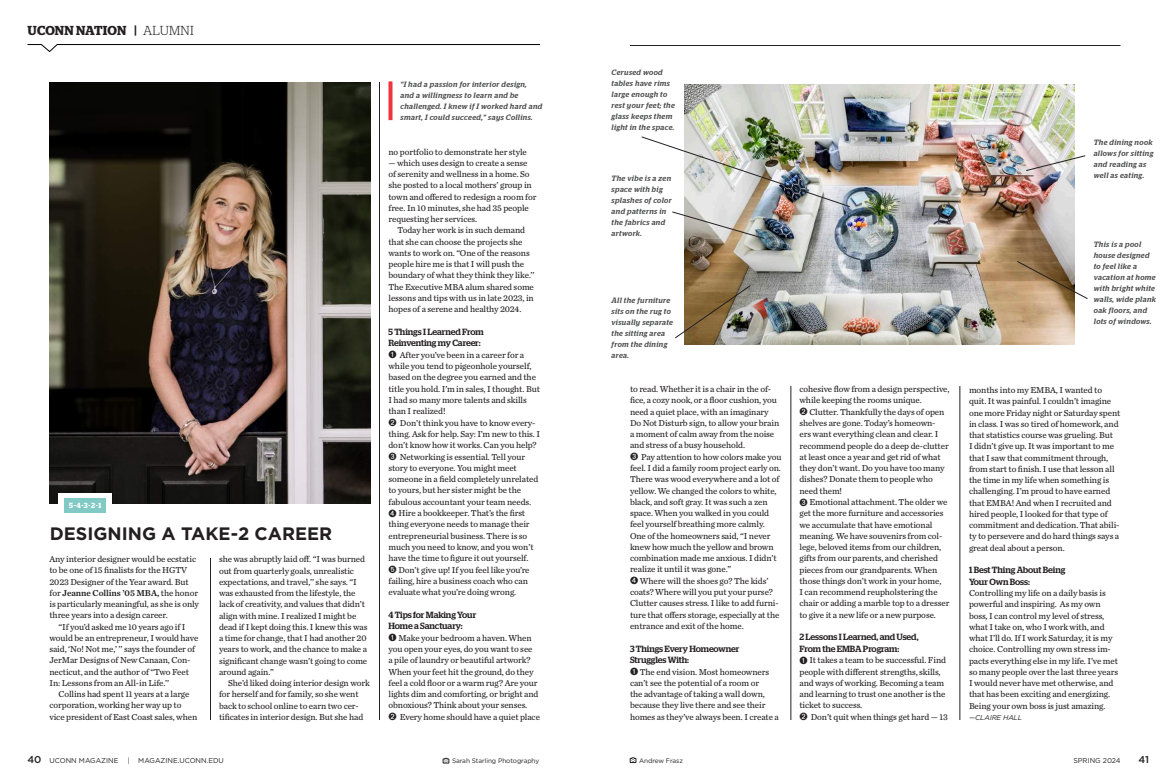
<style>
.page{position:relative;width:1170px;height:783px;background:#fff}
.page>*{position:absolute;margin:0;border:0;box-sizing:border-box;transform-origin:0 0}
.t1{font:700 18px "Gotham";color:#231f20}
.t2{font:600 13px "Stag";letter-spacing:.01em;color:#231f20}
.t3{font:500 10px "Gotham";color:#231f20}
.t4{font:9px/11.3px "Chronicle Text G3";letter-spacing:-.01em;color:#231f20}
.t5{font:500 9px/11.5px "Stag";letter-spacing:-.01em;color:#231f20}
.t6{font:9px "Chronicle Text G3 Semi";letter-spacing:-.01em;color:#231f20}
.t7{font:italic 500 7.7px/11px "Stag";letter-spacing:.05em;color:#4b4c4d}
.t8{font:600 7.5px "Stag";color:#fff}
.t9{font:7px "Gotham";color:#231f20}
.t10{font:italic 7px "Gotham";letter-spacing:-.01em;color:#231f20}
.t11{font:6.5px "Gotham";letter-spacing:-.01em;color:#231f20}
.s1{font-weight:300}
.s2{font-family:"Chronicle Text G3"}
.s3{font-weight:500;font-size:10px}
</style>
<div class="page">
<img style="left:684px;top:85px;width:391px;height:260px">
<img style="left:50px;top:82px;width:320px;height:422px">
<svg style="left:27px;top:44px;width:514px;height:9px"></svg>
<hr style="left:630px;top:45px;width:491px;height:1px;background:#231f20">
<hr style="left:210px;top:558px;width:1px;height:162px;background:#231f20">
<hr style="left:379px;top:82px;width:1px;height:638px;background:#231f20">
<svg style="left:443px;top:758px;width:6px;height:6px"></svg>
<svg style="left:388px;top:81px;width:4px;height:39px"></svg>
<div style="left:59px;top:493px;width:53px;height:21px;background:#fff"></div>
<div style="left:64px;top:498px;width:41px;height:14px;background:#81c9c5"></div>
<hr style="left:791px;top:386px;width:1px;height:334px;background:#231f20">
<hr style="left:960px;top:386px;width:1px;height:334px;background:#231f20">
<svg style="left:1016px;top:260px;width:72px;height:40px"></svg>
<svg style="left:1025px;top:155px;width:61px;height:17px"></svg>
<svg style="left:675px;top:284px;width:76px;height:55px;background:#938265"></svg>
<img style="left:641px;top:136px;width:210px;height:104px">
<svg style="left:630px;top:757px;width:6px;height:6px"></svg>
<h2 class="t2" style="left:28px;top:23px;width:168px">UCONN NATION | <span class="s1">ALUMNI</span></h2>
<p class="t7" style="left:400px;top:79px;width:143px">“I had a passion for interior design,<br>and a willingness to learn and be challenged. I knew if I worked hard and smart, I could succeed,” says Collins.</p>
<p class="t7" style="left:612px;top:67px;width:65px">Cerused wood tables have rims large enough to rest your feet; the glass keeps them light in the space.</p>
<p class="t7" style="left:1094px;top:137px;width:61px">The dining nook allows for sitting and reading as well as eating.</p>
<p class="t4" style="left:388px;top:146px;width:140px">no portfolio to demonstrate her style</p>
<p class="t4" style="left:388px;top:157px;width:149px">— which uses design to create a sense of serenity and wellness in a home. So she posted to a local mothers’ group in town and offered to redesign a room for free. In 10 minutes, she had 35 people requesting her services.</p>
<p class="t4" style="left:388px;top:224px;width:148px;text-indent:9px">Today her work is in such demand that she can choose the projects she wants to work on. “One of the reasons people hire me is that I will push the boundary of what they think they like.’’ The Executive MBA alum shared some lessons and tips with us in late 2023, in hopes of a serene and healthy 2024.</p>
<p class="t5" style="left:388px;top:326px;width:97px">5 Things I Learned From<br>Reinventing my Career:</p>
<p class="t4" style="left:388px;top:349px;width:153px">➊ After you’ve been in a career for a while you tend to pigeonhole yourself, based on the degree you earned and the title you hold. I’m in sales, I thought. But I had so many more talents and skills than I realized!<br>➋ Don’t think you have to know every&shy;thing. Ask for help. Say: I’m new to this. I don’t know how it works. Can you help?<br>➌ Networking is essential. Tell your story to everyone. You might meet someone in a field completely unrelated to yours, but her sister might be the fabulous accountant your team needs.<br>➍ Hire a bookkeeper. That’s the first thing everyone needs to manage their entrepreneurial business. There is so much you need to know, and you won’t have the time to figure it out yourself.<br>➎ Don’t give up! If you feel like you’re failing, hire a business coach who can evaluate what you’re doing wrong.</p>
<p class="t5" style="left:388px;top:609px;width:89px">4 Tips for Making Your<br>Home a Sanctuary:</p>
<p class="t4" style="left:388px;top:632px;width:153px">➊ Make your bedroom a haven. When you open your eyes, do you want to see<br>a pile of laundry or beautiful artwork?<br>When your feet hit the ground, do they feel a cold floor or a warm rug? Are your lights dim and comforting, or bright and obnoxious? Think about your senses.<br>➋ Every home should have a quiet place</p>
<p class="t11" style="left:452px;top:757px;width:89px">Sarah Starling Photography</p>
<p class="t7" style="left:612px;top:173px;width:62px">The vibe is a zen space with big splashes of color and patterns in the fabrics and artwork.</p>
<p class="t7" style="left:1094px;top:239px;width:64px">This is a pool house designed to feel like a vacation at home with bright white walls, wide plank oak floors, and lots of windows.</p>
<p class="t7" style="left:612px;top:295px;width:63px">All the furniture sits on the rug to visually separate the sitting area from the dining area.</p>
<p class="t4" style="left:800px;top:383px;width:152px">cohesive flow from a design perspective, while keeping the rooms unique.<br>➋ Clutter. Thankfully the days of open shelves are gone. Today’s homeown-<br>ers want everything clean and clear. I recommend people do a deep de-clutter at least once a year and get rid of what they don’t want. Do you have too many dishes? Donate them to people who need them!<br>➌ Emotional attachment. The older we get the more furniture and accessories we accumulate that have emotional meaning. We have souvenirs from col&shy;lege, beloved items from our children, gifts from our parents, and cherished pieces from our grandparents. When those things don’t work in your home,<br>I can recommend reupholstering the chair or adding a marble top to a dresser to give it a new life or a new purpose.</p>
<p class="t5" style="left:800px;top:631px;width:121px">2 Lessons I Learned, and Used,<br>From the EMBA Program:</p>
<p class="t4" style="left:800px;top:654px;width:150px">➊ It takes a team to be successful. Find people with different strengths, skills, and ways of working. Becoming a team and learning to trust one another is the ticket to success.<br>➋ Don’t quit when things get hard — 13</p>
<p class="t4" style="left:630px;top:383px;width:153px">to read. Whether it is a chair in the of&shy;fice, a cozy nook, or a floor cushion, you need a quiet place, with an imaginary Do Not Disturb sign, to allow your brain a moment of calm away from the noise and stress of a busy household.<br>➌ Pay attention to how colors make you feel. I did a family room project early on.<br>There was wood everywhere and a lot of yellow. We changed the colors to white, black, and soft gray. It was such a zen space. When you walked in you could feel yourself breathing more calmly.<br>One of the homeowners said, “I never knew how much the yellow and brown combination made me anxious. I didn’t realize it until it was gone.”<br>➍ Where will the shoes go? The kids’ coats? Where will you put your purse?<br>Clutter causes stress. I like to add furni&shy;ture that offers storage, especially at the entrance and exit of the home.</p>
<p class="t5" style="left:630px;top:643px;width:111px">3 Things Every Homeowner<br>Struggles With:</p>
<p class="t4" style="left:630px;top:666px;width:150px">➊ The end vision. Most homeowners can’t see the potential of a room or<br>the advantage of taking a wall down, because they live there and see their homes as they’ve always been. I create a</p>
<p class="t4" style="left:969px;top:384px;width:153px">months into my EMBA, I wanted to quit. It was painful. I couldn’t imagine one more Friday night or Saturday spent in class. I was so tired of homework, and that statistics course was grueling. But<br>I didn’t give up. It was important to me that I saw that commitment through, from start to finish. I use that lesson all the time in my life when something is challenging. I’m proud to have earned that EMBA! And when I recruited and hired people, I looked for that type of commitment and dedication. That abili&shy;ty to persevere and do hard things says a great deal about a person.</p>
<p class="t5" style="left:969px;top:564px;width:98px">1 Best Thing About Being<br>Your Own Boss:</p>
<p class="t4" style="left:969px;top:587px;width:151px">Controlling my life on a daily basis is powerful and inspiring. As my own boss, I can control my level of stress, what I take on, who I work with, and what I’ll do. If I work Saturday, it is my choice. Controlling my own stress im&shy;pacts everything else in my life. I’ve met so many people over the last three years I would never have met otherwise, and that has been exciting and energizing.<br>Being your own boss is just amazing.</p>
<p class="t10" style="left:969px;top:713px;width:55px">—CLAIRE HALL</p>
<p class="t8" style="left:69px;top:501px;width:34px">5-4-3-2-1</p>
<h1 class="t1" style="left:50px;top:522px;width:284px">DESIGNING A TAKE-2 CAREER</h1>
<p class="t4" style="left:50px;top:553px;width:148px">Any interior designer would be ecstatic to be one of 15 finalists for the HGTV<br>2023 Designer of the Year award. But</p>
<p class="t6" style="left:50px;top:586px;width:150px"><span class="s2">for</span> Jeanne Collins ’05 MBA, <span class="s2">the honor</span></p>
<p class="t4" style="left:50px;top:598px;width:151px">is particularly meaningful, as she is only</p>
<p class="t4" style="left:50px;top:609px;width:120px">three years into a design career.</p>
<p class="t4" style="left:58px;top:621px;width:129px">“If you’d asked me 10 years ago if I</p>
<p class="t4" style="left:50px;top:632px;width:150px">would be an entrepreneur, I would have</p>
<p class="t4" style="left:50px;top:643px;width:147px">said, ‘No! Not me,’ ’’ says the founder of</p>
<p class="t4" style="left:50px;top:654px;width:143px">JerMar Designs of New Canaan, Con-</p>
<p class="t4" style="left:50px;top:666px;width:141px">necticut, and the author of “Two Feet</p>
<p class="t4" style="left:50px;top:677px;width:121px">In: Lessons from an All-in Life.’’</p>
<p class="t4" style="left:58px;top:688px;width:133px">Collins had spent 11 years at a large</p>
<p class="t4" style="left:50px;top:699px;width:133px">corporation, working her way up to</p>
<p class="t4" style="left:50px;top:711px;width:149px">vice president of East Coast sales, when</p>
<p class="t4" style="left:219px;top:553px;width:150px">she was abruptly laid off. “I was burned out from quarterly goals, unrealistic expectations, and travel,’’ she says. “I was exhausted from the lifestyle, the lack of creativity, and values that didn’t align with mine. I realized I might be dead if I kept doing this. I knew this was a time for change, that I had another 20 years to work, and the chance to make a significant change wasn’t going to come around again.’’</p>
<p class="t4" style="left:219px;top:677px;width:152px;text-indent:9px">She’d liked doing interior design work for herself and for family, so she went back to school online to earn two cer&shy;tificates in interior design. But she had</p>
<p class="t9" style="left:27px;top:756px;width:93px"><span class="s3">40</span> UCONN MAGAZINE</p>
<p class="t9" style="left:128px;top:756px;width:98px">| MAGAZINE.UCONN.EDU</p>
<p class="t9" style="left:1073px;top:756px;width:49px">SPRING 2024</p>
<p class="t3" style="left:1138px;top:753px;width:12px">41</p>
<p class="t11" style="left:639px;top:756px;width:45px">Andrew Frasz</p>
</div>
